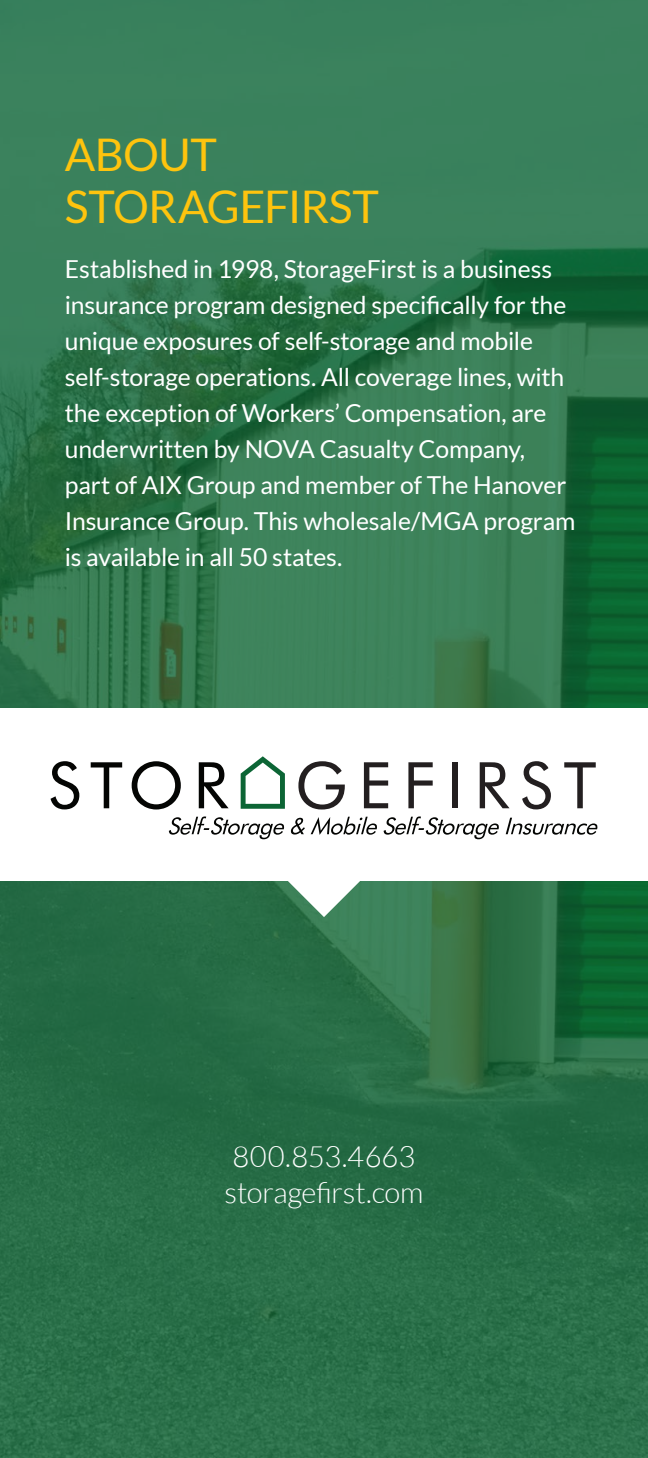
<style>
.page{position:relative;width:648px;height:1458px;background:#fff}
.page>*{position:absolute;margin:0;border:0;box-sizing:border-box;transform-origin:0 0}
.t1{font:45px/51.8px "Lato";letter-spacing:-.015em;color:#fec40e}
.t2{font:300 29.25px/36px "Lato";letter-spacing:-.01em;color:#fff}
.t3{font:24.75px/36px "Lato";letter-spacing:-.005em;color:#fff}
</style>
<div class="page">
<img style="left:0;top:0;width:648px;height:1458px">
<div style="left:0;top:708px;width:648px;height:172px;background:#fff"></div>
<svg style="left:241px;top:756px;width:44px;height:53px"></svg>
<svg style="left:51px;top:761px;width:28px;height:48px"></svg>
<svg style="left:91px;top:762px;width:31px;height:46px"></svg>
<svg style="left:132px;top:761px;width:49px;height:49px"></svg>
<svg style="left:199px;top:762px;width:30px;height:46px"></svg>
<svg style="left:169px;top:816px;width:208px;height:101px"></svg>
<svg style="left:384px;top:816px;width:115px;height:23px"></svg>
<svg style="left:506px;top:818px;width:91px;height:17px"></svg>
<svg style="left:298px;top:761px;width:47px;height:49px"></svg>
<svg style="left:364px;top:762px;width:24px;height:46px"></svg>
<svg style="left:408px;top:762px;width:25px;height:46px"></svg>
<div style="left:452px;top:762px;width:6px;height:46px;background:#231f20"></div>
<svg style="left:480px;top:762px;width:30px;height:46px"></svg>
<svg style="left:522px;top:761px;width:29px;height:48px"></svg>
<svg style="left:564px;top:762px;width:32px;height:46px"></svg>
<p class="t1" style="left:65px;top:129px;width:316px">ABOUT<br>STORAGEFIRST</p>
<p class="t3" style="left:65px;top:251px;width:512px">Established in 1998, StorageFirst is a business insurance program designed specifically for the unique exposures of self-storage and mobile self-storage operations. All coverage lines, with the exception of Workers’ Compensation, are underwritten by NOVA Casualty Company, part of AIX Group and member of The Hanover Insurance Group. This wholesale/MGA program is available in all 50 states.</p>
<p class="t2" style="left:225px;top:1139px;width:200px">800.853.4663 storagefirst.com</p>
</div>
